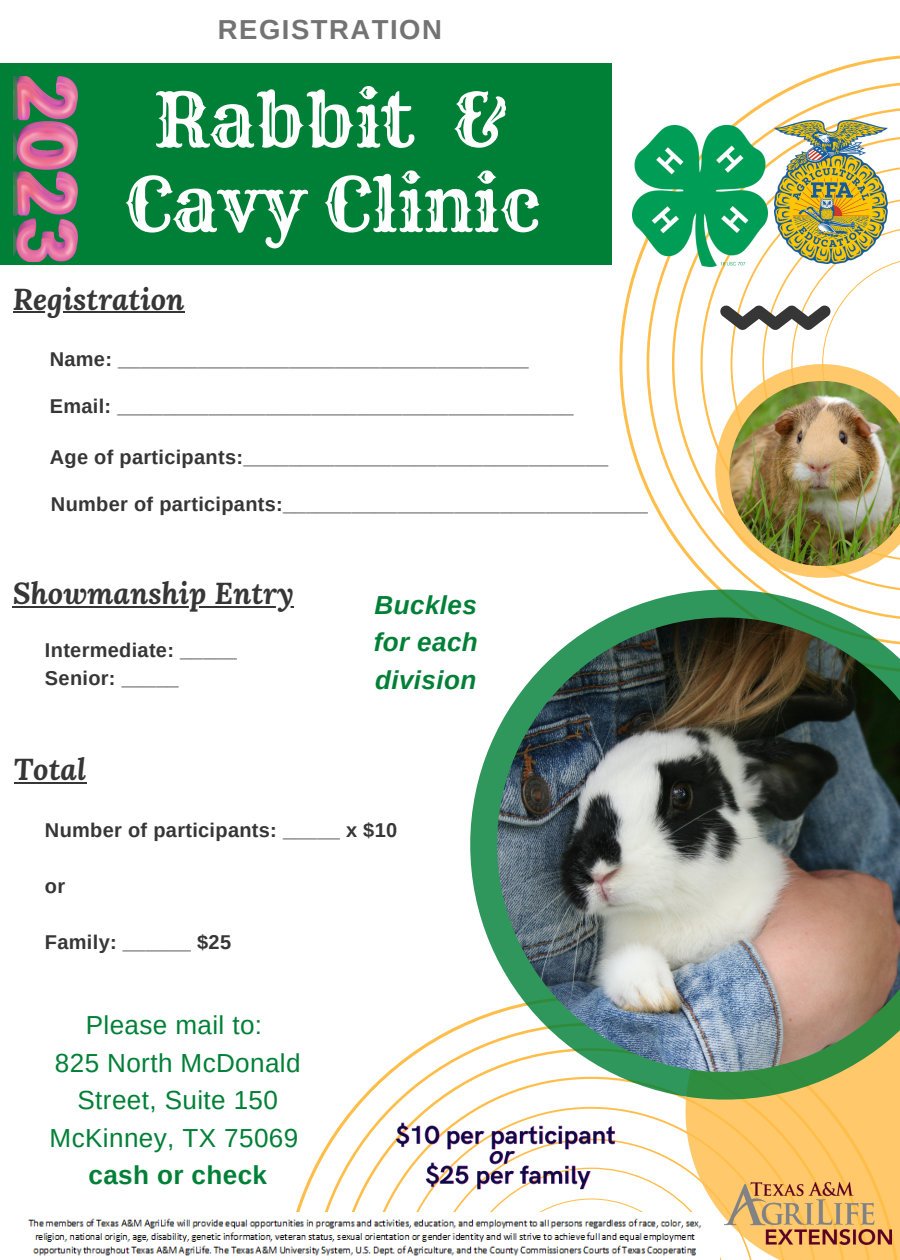
<style>
.page{position:relative;width:900px;height:1260px;background:#fff}
.page>*{position:absolute;margin:0;border:0;box-sizing:border-box;transform-origin:0 0}
.t1{font:73.75px "Rye";color:#fff}
.t2{font:italic 700 30px "Lora";color:#363636}
.t3{font:700 27.5px "Arimo";letter-spacing:.055em;color:#737373}
.t4{font:26px/37.5px "Arimo";letter-spacing:.015em;color:#008037;text-align:center}
.t5{font:italic 700 26px/37.5px "Arimo";letter-spacing:.015em;color:#008037;text-align:justify}
.t6{font:700 20px "Arimo";letter-spacing:.015em;color:#363636}
.s1{font-weight:700}
</style>
<div class="page">
<svg style="left:619px;top:55px;width:281px;height:436px"></svg>
<svg style="left:647px;top:81px;width:253px;height:509px"></svg>
<svg style="left:296px;top:1020px;width:604px;height:240px;fill:#ffc96b"></svg>
<svg style="left:309px;top:1023px;width:565px;height:237px"></svg>
<svg style="left:470px;top:590px;width:430px;height:510px"></svg>
<img style="left:497px;top:618px;width:403px;height:454px">
<svg style="left:715px;top:226px;width:185px;height:352px"></svg>
<img style="left:632px;top:125px;width:135px;height:141px">
<img style="left:724px;top:1182px;width:167px;height:62px">
<div style="left:0;top:63px;width:612px;height:202px;background:#008037"></div>
<img style="left:27px;top:1213px;width:693px;height:47px">
<img style="left:13px;top:76px;width:64px;height:186px">
<img style="left:775px;top:121px;width:112px;height:142px">
<hr style="left:13px;top:311px;width:172px;height:2px;background:#363636">
<hr style="left:14px;top:782px;width:72px;height:2px;background:#363636">
<img style="left:525px;top:1093px;width:1px;height:26px">
<img style="left:394px;top:1119px;width:229px;height:74px">
<img style="left:729px;top:381px;width:171px;height:185px">
<hr style="left:13px;top:606px;width:281px;height:2px;background:#363636">
<p class="t3" style="left:218px;top:14px;width:225px">REGISTRATION</p>
<p class="t1" style="left:153px;top:74px;width:359px">Rabbit &amp;</p>
<p class="t1" style="left:125px;top:159px;width:416px">Cavy Clinic</p>
<p class="t2" style="left:13px;top:279px;width:173px">Registration</p>
<p class="t6" style="left:50px;top:348px;width:480px">Name: ____________________________________</p>
<p class="t6" style="left:50px;top:395px;width:525px">Email: ________________________________________</p>
<p class="t6" style="left:50px;top:446px;width:560px">Age of participants:________________________________</p>
<p class="t6" style="left:51px;top:493px;width:599px">Number of participants:________________________________</p>
<p class="t2" style="left:13px;top:573px;width:283px">Showmanship Entry</p>
<p class="t6" style="left:45px;top:639px;width:193px">Intermediate: _____</p>
<p class="t6" style="left:45px;top:667px;width:135px">Senior: _____</p>
<p class="t2" style="left:14px;top:749px;width:74px">Total</p>
<p class="t5" style="left:374px;top:586px;width:106px">Buckles for each division</p>
<p class="t6" style="left:45px;top:819px;width:354px">Number of participants: _____ x $10</p>
<p class="t6" style="left:45px;top:875px;width:22px">or</p>
<p class="t6" style="left:45px;top:931px;width:188px">Family: ______ $25</p>
<p class="t4" style="left:86px;top:1007px;width:178px">Please mail to:</p>
<p class="t4" style="left:50px;top:1044px;width:253px">825 North McDonald<br>Street, Suite 150<br>McKinney, TX 75069 <span class="s1">cash or check</span></p>
</div>
